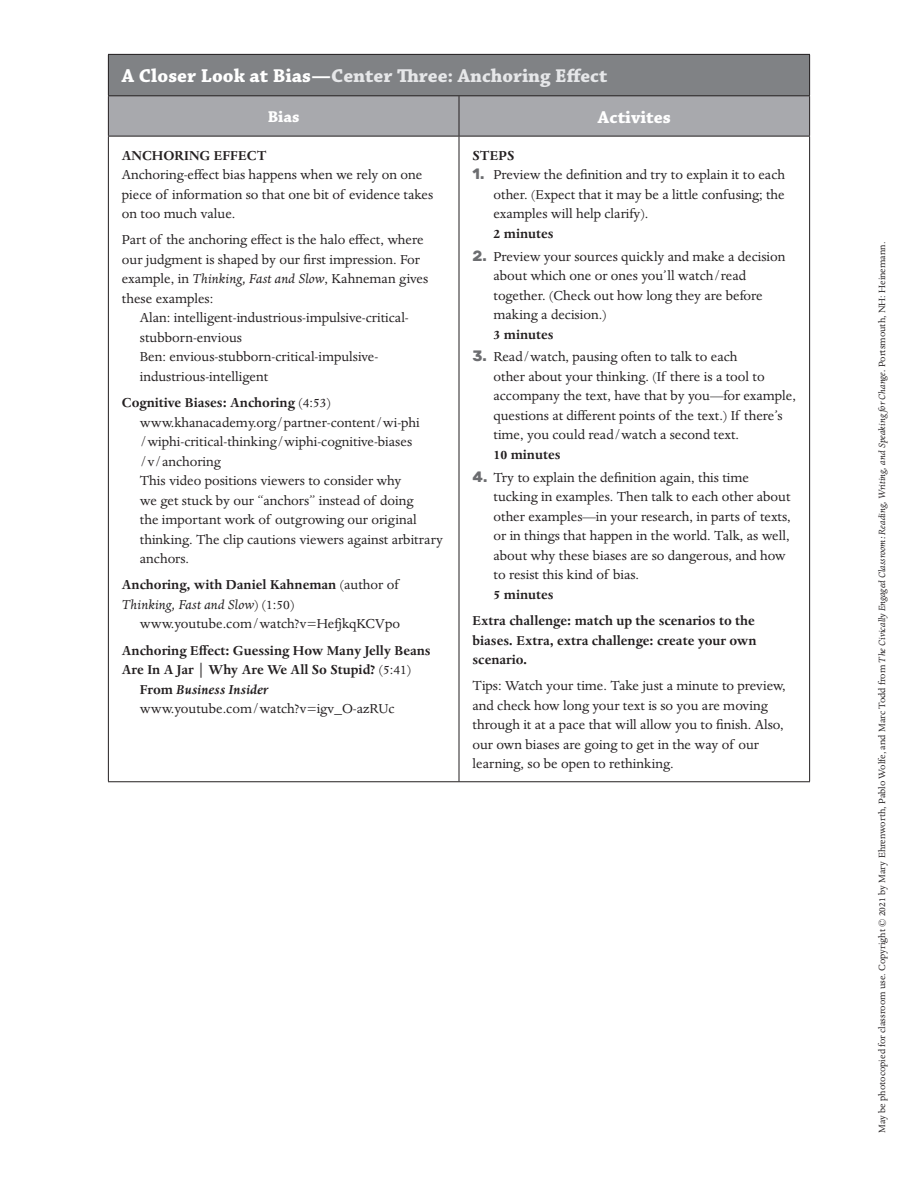
<style>
.page{position:relative;width:918px;height:1188px;background:#fff}
.page>*{position:absolute;margin:0;border:0;box-sizing:border-box;transform-origin:0 0}
.t1{font:19.5px "Chaparral Pro Bold Capt";color:#fff}
.t2{font:700 18px "Chaparral Pro";color:#fff}
.t3{font:700 16.5px "Chaparral Pro";color:#fff}
.t4{font:15px/19.5px "Dante MT Std";color:#231f20}
.t5{font:700 15px/19.5px "Dante MT Std";color:#231f20}
.t6{font:italic 700 15px "Dante MT Std";color:#231f20}
.t7{font:10.5px "Dante MT Std";color:#231f20}
.s1{color:#e6e7e9}
.s2{font-family:"Chaparral Pro";font-weight:700;color:#e6e7e9}
.s3{font-style:italic}
.s4{font-weight:700}
.s5{font-weight:400}
.s6{font-weight:400;font-style:italic}
.s7{font-style:normal}
.s8{font-family:"Rubik";font-weight:700;color:#6c6d70}
</style>
<div class="page">
<div style="left:108px;top:54px;width:702px;height:42px;background:#808285"></div>
<div style="left:109px;top:96px;width:700px;height:40px;background:#a8a9ad"></div>
<hr style="left:459px;top:96px;width:1px;height:40px;background:#231f20">
<hr style="left:459px;top:136px;width:1px;height:645px;background:#231f20">
<hr style="left:108px;top:136px;width:1px;height:645px;background:#231f20">
<hr style="left:809px;top:136px;width:1px;height:645px;background:#231f20">
<hr style="left:108px;top:781px;width:351px;height:1px;background:#231f20">
<hr style="left:459px;top:781px;width:351px;height:1px;background:#231f20">
<hr style="left:108px;top:54px;width:351px;height:1px;background:#231f20">
<hr style="left:108px;top:55px;width:1px;height:40px;background:#231f20">
<hr style="left:459px;top:54px;width:351px;height:1px;background:#231f20">
<hr style="left:809px;top:55px;width:1px;height:40px;background:#231f20">
<hr style="left:108px;top:95px;width:351px;height:1px;background:#231f20">
<hr style="left:108px;top:96px;width:1px;height:40px;background:#231f20">
<hr style="left:459px;top:95px;width:351px;height:1px;background:#231f20">
<hr style="left:809px;top:96px;width:1px;height:40px;background:#231f20">
<hr style="left:108px;top:136px;width:351px;height:1px;background:#231f20">
<hr style="left:459px;top:136px;width:351px;height:1px;background:#231f20">
<h1 class="t1" style="left:122px;top:64px;width:487px">A Closer Look at Bias—<span class="s1">Center Three</span><span class="s2">: Anchoring Effect</span></h1>
<p class="t3" style="left:268px;top:107px;width:33px">Bias</p>
<p class="t2" style="left:598px;top:106px;width:74px">Activites</p>
<p class="t5" style="left:122px;top:146px;width:146px">ANCHORING EFFECT</p>
<p class="t4" style="left:122px;top:165px;width:313px">Anchoring-effect bias happens when we rely on one piece of information so that one bit of evidence takes on too much value.</p>
<p class="t4" style="left:122px;top:230px;width:308px">Part of the anchoring effect is the halo effect, where our judgment is shaped by our first impression. For example, in <span class="s3">Thinking, Fast and Slow</span>, Kahneman gives these examples:</p>
<p class="t4" style="left:140px;top:308px;width:270px">Alan: intelligent-industrious-impulsive-critical&shy;stubborn-envious<br>Ben: envious-stubborn-critical-impulsive&shy;industrious-intelligent</p>
<p class="t4" style="left:140px;top:393px;width:305px;text-indent:-18px"><span class="s4">Cognitive Biases: Anchoring</span> (4:53) www.khanacademy.org/partner-content/wi-phi /wiphi-critical-thinking/wiphi-cognitive-biases /v/anchoring<br>This video positions viewers to consider why<br>we get stuck by our “anchors” instead of doing<br>the important work of outgrowing our original thinking. The clip cautions viewers against arbitrary anchors.</p>
<p class="t5" style="left:122px;top:575px;width:278px">Anchoring, with Daniel Kahneman <span class="s5">(author of<br></span><span class="s6">Thinking, Fast and Slow</span><span class="s5">) (1:50)</span></p>
<p class="t4" style="left:140px;top:614px;width:262px">www.youtube.com/watch?v=HefjkqKCVpo</p>
<p class="t5" style="left:122px;top:641px;width:310px">Anchoring Effect: Guessing How Many Jelly Beans</p>
<p class="t5" style="left:122px;top:660px;width:291px">Are In A Jar | Why Are We All So Stupid? <span class="s5">(5:41)</span></p>
<p class="t6" style="left:140px;top:681px;width:129px"><span class="s7">From</span> Business Insider</p>
<p class="t4" style="left:140px;top:699px;width:256px">www.youtube.com/watch?v=igv_O-azRUc</p>
<p class="t5" style="left:472px;top:146px;width:43px">STEPS</p>
<p class="t4" style="left:494px;top:165px;width:293px;text-align:justify;text-indent:-21px"><span class="s8">1.</span> Preview the definition and try to explain it to each other. (Expect that it may be a little confusing; the examples will help clarify).</p>
<p class="t5" style="left:494px;top:224px;width:62px">2 minutes</p>
<p class="t4" style="left:494px;top:246px;width:293px;text-indent:-21px"><span class="s8">2.</span> Preview your sources quickly and make a decision about which one or ones you’ll watch/read together. (Check out how long they are before making a decision.)</p>
<p class="t5" style="left:494px;top:325px;width:62px">3 minutes</p>
<p class="t4" style="left:494px;top:347px;width:304px;text-indent:-21px"><span class="s8">3.</span> Read/watch, pausing often to talk to each<br>other about your thinking. (If there is a tool to accompany the text, have that by you—for example, questions at different points of the text.) If there’s time, you could read/watch a second text.</p>
<p class="t5" style="left:494px;top:445px;width:69px">10 minutes</p>
<p class="t4" style="left:494px;top:468px;width:299px;text-indent:-21px"><span class="s8">4.</span> Try to explain the definition again, this time tucking in examples. Then talk to each other about other examples—in your research, in parts of texts, or in things that happen in the world. Talk, as well, about why these biases are so dangerous, and how to resist this kind of bias.</p>
<p class="t5" style="left:472px;top:581px;width:284px;line-height:26.2px;text-indent:21px">5 minutes<br>Extra challenge: match up the scenarios to the</p>
<p class="t5" style="left:472px;top:631px;width:285px">biases. Extra, extra challenge: create your own scenario.</p>
<p class="t4" style="left:472px;top:676px;width:315px">Tips: Watch your time. Take just a minute to preview, and check how long your text is so you are moving through it at a pace that will allow you to finish. Also, our own biases are going to get in the way of our learning, so be open to rethinking.</p>
<p class="t7" style="left:876px;top:1133px;width:893px;rotate:-90deg">May be photocopied for classroom use. Copyright © 2021 by Mary Ehrenworth, Pablo Wolfe, and Marc Todd from <span class="s3">The Civically Engaged Classroom: Reading, Writing, and Speaking for Change.</span> Portsmouth, NH: Heinemann.</p>
</div>
